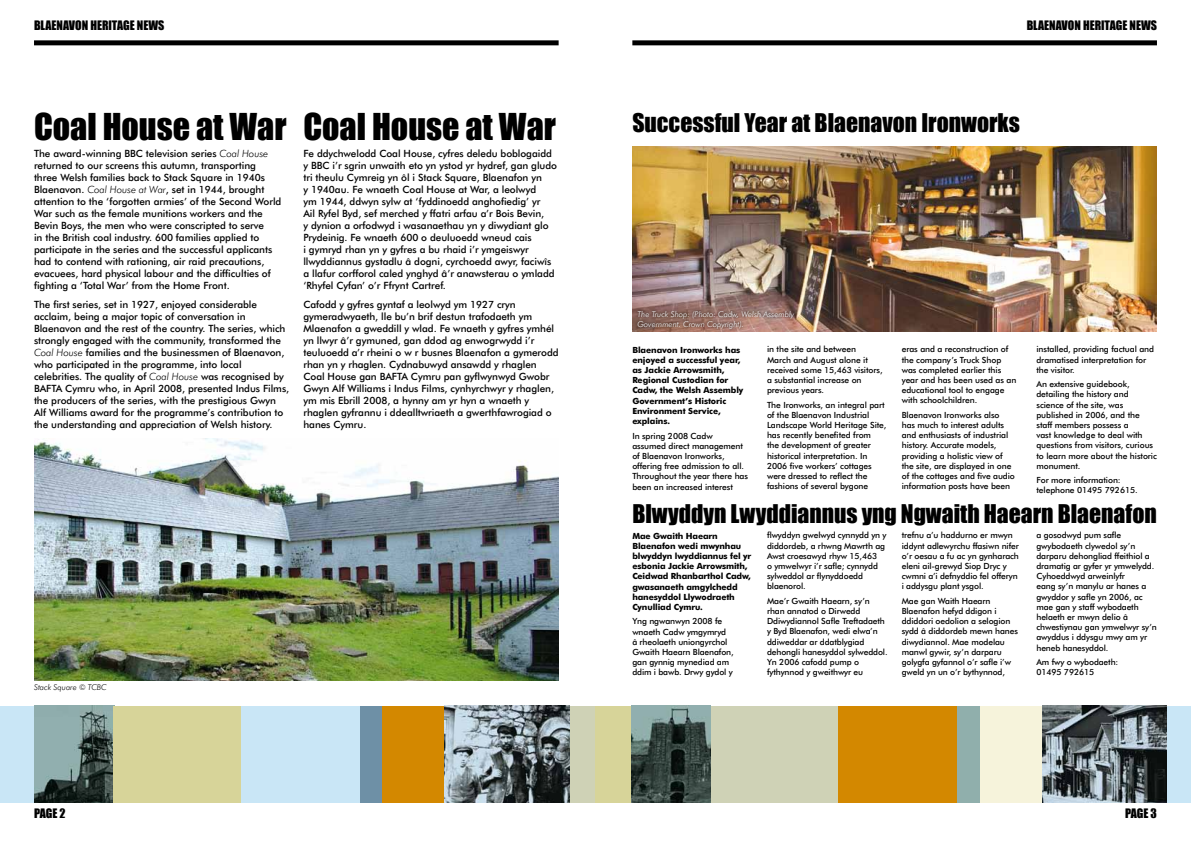
<style>
.page{position:relative;width:1191px;height:842px;background:#fff}
.page>*{position:absolute;margin:0;border:0;box-sizing:border-box;transform-origin:0 0}
.t1{font:34px "Impact";color:#000}
.t2{font:23.6px "Impact";color:#000}
.t3{font:12px "Impact";color:#000}
.t4{font:500 10px/12px "Futura BT";letter-spacing:-.005em;color:#000}
.t5{font:500 8.5px/10.2px "Futura BT";letter-spacing:-.01em;color:#000}
.t6{font:700 8.5px/10.2px "Futura BT";letter-spacing:-.015em;color:#000}
.t7{font:italic 300 8px/9.6px "Futura BT";color:#fff}
.t8{font:italic 300 8px "Futura BT";color:#000}
.s1{font-weight:300;font-style:italic}
</style>
<div class="page">
<div style="left:0;top:706px;width:34px;height:96px;background:#c9e6f6"></div>
<img style="left:34px;top:706px;width:79px;height:96px">
<div style="left:113px;top:706px;width:128px;height:96px;background:#d7d499"></div>
<div style="left:241px;top:706px;width:119px;height:96px;background:#c9e6f6"></div>
<div style="left:360px;top:706px;width:22px;height:96px;background:#6e90a6"></div>
<div style="left:382px;top:706px;width:63px;height:96px;background:#d38800"></div>
<img style="left:445px;top:706px;width:125px;height:96px">
<div style="left:570px;top:706px;width:25px;height:96px;background:#cfd2b6"></div>
<div style="left:34px;top:40px;width:524px;height:5px;background:#000"></div>
<div style="left:632px;top:40px;width:525px;height:5px;background:#000"></div>
<div style="left:595px;top:706px;width:36px;height:96px;background:#d7d499"></div>
<img style="left:631px;top:706px;width:79px;height:96px">
<div style="left:711px;top:706px;width:127px;height:96px;background:#cfd2b6"></div>
<div style="left:838px;top:706px;width:119px;height:96px;background:#d38800"></div>
<div style="left:957px;top:706px;width:23px;height:96px;background:#90afac"></div>
<div style="left:979px;top:706px;width:63px;height:96px;background:#f6f3db"></div>
<img style="left:1042px;top:706px;width:124px;height:96px">
<div style="left:1167px;top:706px;width:24px;height:96px;background:#c9e6f6"></div>
<img style="left:34px;top:438px;width:524px;height:242px">
<img style="left:632px;top:146px;width:524px;height:186px">
<svg style="left:634px;top:308px;width:163px;height:23px"></svg>
<h3 class="t3" style="left:34px;top:18px;width:132px">BLAENAVON HERITAGE NEWS</h3>
<h3 class="t3" style="left:1026px;top:18px;width:132px">BLAENAVON HERITAGE NEWS</h3>
<h1 class="t1" style="left:34px;top:106px;width:523px">Coal House at War Coal House at War</h1>
<h2 class="t2" style="left:632px;top:108px;width:389px">Successful Year at Blaenavon Ironworks</h2>
<p class="t4" style="left:34px;top:147px;width:249px">The award-winning BBC television series <span class="s1">Coal House </span>returned to our screens this autumn, transporting three Welsh families back to Stack Square in 1940s Blaenavon. <span class="s1">Coal House at War</span>, set in 1944, brought attention to the ‘forgotten armies’ of the Second World War such as the female munitions workers and the Bevin Boys, the men who were conscripted to serve<br>in the British coal industry. 600 families applied to participate in the series and the successful applicants had to contend with rationing, air raid precautions, evacuees, hard physical labour and the difficulties of fighting a ‘Total War’ from the Home Front.</p>
<p class="t4" style="left:34px;top:298px;width:257px">The first series, set in 1927, enjoyed considerable acclaim, being a major topic of conversation in Blaenavon and the rest of the country. The series, which strongly engaged with the community, transformed the <span class="s1">Coal House</span> families and the businessmen of Blaenavon, who participated in the programme, into local celebrities. The quality of <span class="s1">Coal House</span> was recognised by BAFTA Cymru who, in April 2008, presented Indus Films, the producers of the series, with the prestigious Gwyn Alf Williams award for the programme’s contribution to the understanding and appreciation of Welsh history.</p>
<p class="t4" style="left:303px;top:147px;width:255px">Fe ddychwelodd Coal House, cyfres deledu boblogaidd y BBC i’r sgrin unwaith eto yn ystod yr hydref, gan gludo tri theulu Cymreig yn ôl i Stack Square, Blaenafon yn<br>y 1940au. Fe wnaeth Coal House at War, a leolwyd<br>ym 1944, ddwyn sylw at ‘fyddinoedd anghofiedig’ yr<br>Ail Ryfel Byd, sef merched y ffatri arfau a’r Bois Bevin,<br>y dynion a orfodwyd i wasanaethau yn y diwydiant glo Prydeinig. Fe wnaeth 600 o deuluoedd wneud cais<br>i gymryd rhan yn y gyfres a bu rhaid i’r ymgeiswyr llwyddiannus gystadlu â dogni, cyrchoedd awyr, faciwîs a llafur corfforol caled ynghyd â’r anawsterau o ymladd ‘Rhyfel Cyfan’ o’r Ffrynt Cartref.</p>
<p class="t4" style="left:303px;top:298px;width:257px">Cafodd y gyfres gyntaf a leolwyd ym 1927 cryn gymeradwyaeth, lle bu’n brif destun trafodaeth ym Mlaenafon a gweddill y wlad. Fe wnaeth y gyfres ymhél yn llwyr â’r gymuned, gan ddod ag enwogrwydd i’r teuluoedd a’r rheini o wŷr busnes Blaenafon a gymerodd rhan yn y rhaglen. Cydnabuwyd ansawdd y rhaglen Coal House gan BAFTA Cymru pan gyflwynwyd Gwobr Gwyn Alf Williams i Indus Films, cynhyrchwyr y rhaglen, ym mis Ebrill 2008, a hynny am yr hyn a wnaeth y rhaglen gyfrannu i ddealltwriaeth a gwerthfawrogiad o hanes Cymru.</p>
<p class="t7" style="left:637px;top:309px;width:158px">The Truck Shop: (Photo: Cadw, Welsh Assembly<br>Government. Crown Copyright).</p>
<p class="t6" style="left:632px;top:344px;width:113px">Blaenavon Ironworks has enjoyed a successful year, as Jackie Arrowsmith,<br>Regional Custodian for<br>Cadw, the Welsh Assembly<br>Government’s Historic<br>Environment Service, explains.</p>
<p class="t5" style="left:632px;top:430px;width:117px">In spring 2008 Cadw assumed direct management of Blaenavon Ironworks, offering free admission to all.<br>Throughout the year there has been an increased interest</p>
<p class="t5" style="left:767px;top:344px;width:117px">in the site and between<br>March and August alone it received some 15,463 visitors, a substantial increase on previous years.</p>
<p class="t5" style="left:767px;top:399px;width:121px">The Ironworks, an integral part of the Blaenavon Industrial<br>Landscape World Heritage Site, has recently benefited from<br>the development of greater historical interpretation. In<br>2006 five workers’ cottages were dressed to reflect the fashions of several bygone</p>
<p class="t5" style="left:901px;top:344px;width:116px">eras and a reconstruction of the company’s Truck Shop was completed earlier this year and has been used as an educational tool to engage with schoolchildren.</p>
<p class="t5" style="left:901px;top:410px;width:115px">Blaenavon Ironworks also has much to interest adults and enthusiasts of industrial history. Accurate models, providing a holistic view of the site, are displayed in one of the cottages and five audio information posts have been</p>
<p class="t5" style="left:1036px;top:344px;width:119px">installed, providing factual and dramatised interpretation for the visitor.</p>
<p class="t5" style="left:1036px;top:379px;width:122px">An extensive guidebook, detailing the history and science of the site, was published in 2006, and the staff members possess a<br>vast knowledge to deal with questions from visitors, curious to learn more about the historic monument.</p>
<p class="t5" style="left:1036px;top:475px;width:103px">For more information: telephone 01495 792615.</p>
<h2 class="t2" style="left:632px;top:499px;width:526px">Blwyddyn Lwyddiannus yng Ngwaith Haearn Blaenafon</h2>
<p class="t8" style="left:34px;top:682px;width:74px">Stack Square © TCBC</p>
<h3 class="t3" style="left:34px;top:806px;width:33px">PAGE 2</h3>
<p class="t6" style="left:632px;top:530px;width:120px">Mae Gwaith Haearn<br>Blaenafon wedi mwynhau blwyddyn lwyddiannus fel yr esbonia Jackie Arrowsmith,<br>Ceidwad Rhanbarthol Cadw, gwasanaeth amgylchedd hanesyddol Llywodraeth<br>Cynulliad Cymru.</p>
<p class="t5" style="left:632px;top:616px;width:103px">Yng ngwanwyn 2008 fe wnaeth Cadw ymgymryd<br>â rheolaeth uniongyrchol<br>Gwaith Haearn Blaenafon, gan gynnig mynediad am ddim i bawb. Drwy gydol y</p>
<p class="t5" style="left:767px;top:530px;width:121px">flwyddyn gwelwyd cynnydd yn y diddordeb, a rhwng Mawrth ag<br>Awst croesawyd rhyw 15,463<br>o ymwelwyr i’r safle; cynnydd sylweddol ar flynyddoedd blaenorol.</p>
<p class="t5" style="left:767px;top:595px;width:122px">Mae’r Gwaith Haearn, sy’n rhan annatod o Dirwedd<br>Ddiwydiannol Safle Treftadaeth y Byd Blaenafon, wedi elwa’n ddiweddar ar ddatblygiad dehongli hanesyddol sylweddol.<br>Yn 2006 cafodd pump o fythynnod y gweithwyr eu</p>
<p class="t5" style="left:901px;top:530px;width:119px">trefnu a’u haddurno er mwyn iddynt adlewyrchu ffasiwn nifer o’r oesau a fu ac yn gynharach eleni ail-grewyd Siop Dryc y cwmni a’i defnyddio fel offeryn i addysgu plant ysgol.</p>
<p class="t5" style="left:901px;top:595px;width:118px">Mae gan Waith Haearn<br>Blaenafon hefyd ddigon i ddiddori oedolion a selogion sydd â diddordeb mewn hanes diwydiannol. Mae modelau manwl gywir, sy’n darparu golygfa gyfannol o’r safle i’w gweld yn un o’r bythynnod,</p>
<p class="t5" style="left:1036px;top:530px;width:122px">a gosodwyd pum safle gwybodaeth clywedol sy’n darparu dehongliad ffeithiol a dramatig ar gyfer yr ymwelydd.<br>Cyhoeddwyd arweinlyfr<br>eang sy’n manylu ar hanes a gwyddor y safle yn 2006, ac mae gan y staff wybodaeth helaeth er mwyn delio â chwestiynau gan ymwelwyr sy’n awyddus i ddysgu mwy am yr heneb hanesyddol.</p>
<p class="t5" style="left:1036px;top:657px;width:83px">Am fwy o wybodaeth:<br>01495 792615</p>
<h3 class="t3" style="left:1125px;top:806px;width:33px">PAGE 3</h3>
</div>
